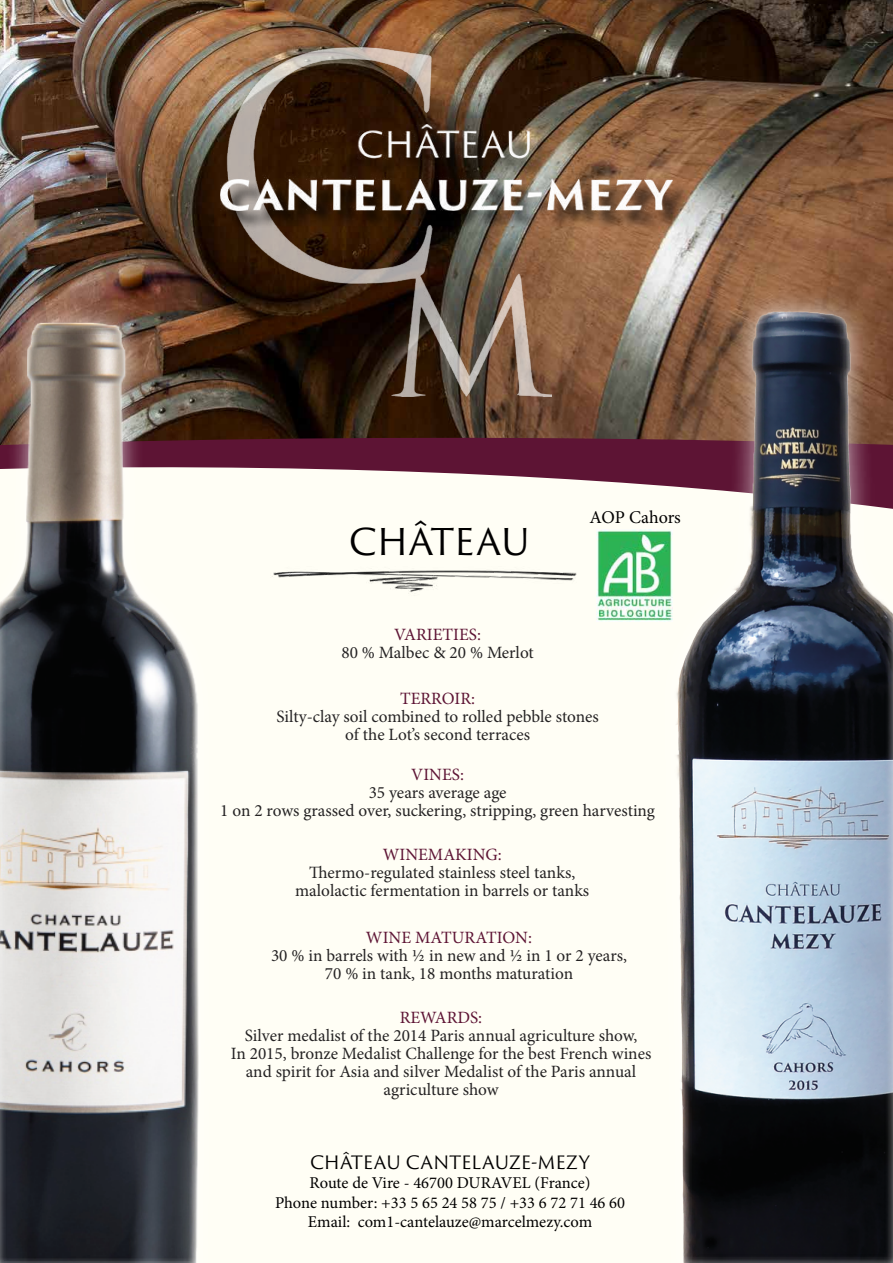
<style>
.page{position:relative;width:893px;height:1263px;background:#fffef5}
.page>*{position:absolute;margin:0;border:0;box-sizing:border-box;transform-origin:0 0}
.t1{font:36px "Trajan Sans Pro";letter-spacing:-.01em;color:#000}
.t2{font:18px "Trajan Sans Pro";letter-spacing:-.005em;color:#000}
.t3{font:18px "Minion Pro";letter-spacing:-.005em;color:#000}
.t4{font:17.25px/18px "Minion Pro";letter-spacing:-.005em;color:#242223;text-align:center}
.t5{font:17.25px "Minion Pro";color:#5d1434}
.t6{font:16.5px/19.5px "Minion Pro";color:#000;text-align:center}
</style>
<div class="page">
<img style="left:1px;top:0;width:892px;height:434px">
<img style="left:0;top:0;width:1px;height:465px">
<svg style="left:401px;top:434px;width:159px;height:45px;background:#6b2d44"></svg>
<img style="left:225px;top:45px;width:326px;height:351px">
<div style="left:222px;top:127px;width:468px;height:103px;background:#000;opacity:.75"></div>
<div style="left:208px;top:115px;width:479px;height:97px;background:#fff;opacity:.61"></div>
<div style="left:0;top:186px;width:401px;height:1077px;background:#fff;opacity:.75"></div>
<div style="left:560px;top:255px;width:333px;height:1008px;background:#fff;opacity:.75"></div>
<img style="left:270px;top:566px;width:310px;height:31px">
<img style="left:597px;top:530px;width:76px;height:91px">
<h1 class="t1" style="left:349px;top:517px;width:183px">CHÂTEAU</h1>
<p class="t3" style="left:590px;top:505px;width:93px">AOP Cahors</p>
<p class="t5" style="left:394px;top:623px;width:88px">VARIETIES:</p>
<p class="t4" style="left:341px;top:644px;width:194px">80 % Malbec &amp; 20 % Merlot</p>
<p class="t5" style="left:400px;top:686px;width:76px">TERROIR:</p>
<p class="t4" style="left:276px;top:707px;width:324px">Silty-clay soil combined to rolled pebble stones of the Lot’s second terraces</p>
<p class="t5" style="left:411px;top:763px;width:54px">VINES:</p>
<p class="t4" style="left:220px;top:783px;width:436px">35 years average age<br>1 on 2 rows grassed over, suckering, stripping, green harvesting</p>
<p class="t5" style="left:383px;top:843px;width:120px">WINEMAKING:</p>
<p class="t4" style="left:295px;top:863px;width:296px">Thermo-regulated stainless steel tanks, malolactic fermentation in barrels or tanks</p>
<p class="t5" style="left:366px;top:926px;width:168px">WINE MATURATION:</p>
<p class="t4" style="left:271px;top:946px;width:357px">30 % in barrels with ½ in new and ½ in 1 or 2 years,<br>70 % in tank, 18 months maturation</p>
<p class="t5" style="left:400px;top:1006px;width:84px">REWARDS:</p>
<p class="t4" style="left:231px;top:1026px;width:422px">Silver medalist of the 2014 Paris annual agriculture show,<br>In 2015, bronze Medalist Challenge for the best French wines and spirit for Asia and silver Medalist of the Paris annual agriculture show</p>
<p class="t2" style="left:310px;top:1149px;width:281px">CHÂTEAU CANTELAUZE-MEZY</p>
<p class="t6" style="left:275px;top:1173px;width:352px">Route de Vire - 46700 DURAVEL (France)<br>Phone number: +33 5 65 24 58 75 / +33 6 72 71 46 60<br>Email: com1-cantelauze@marcelmezy.com</p>
</div>
